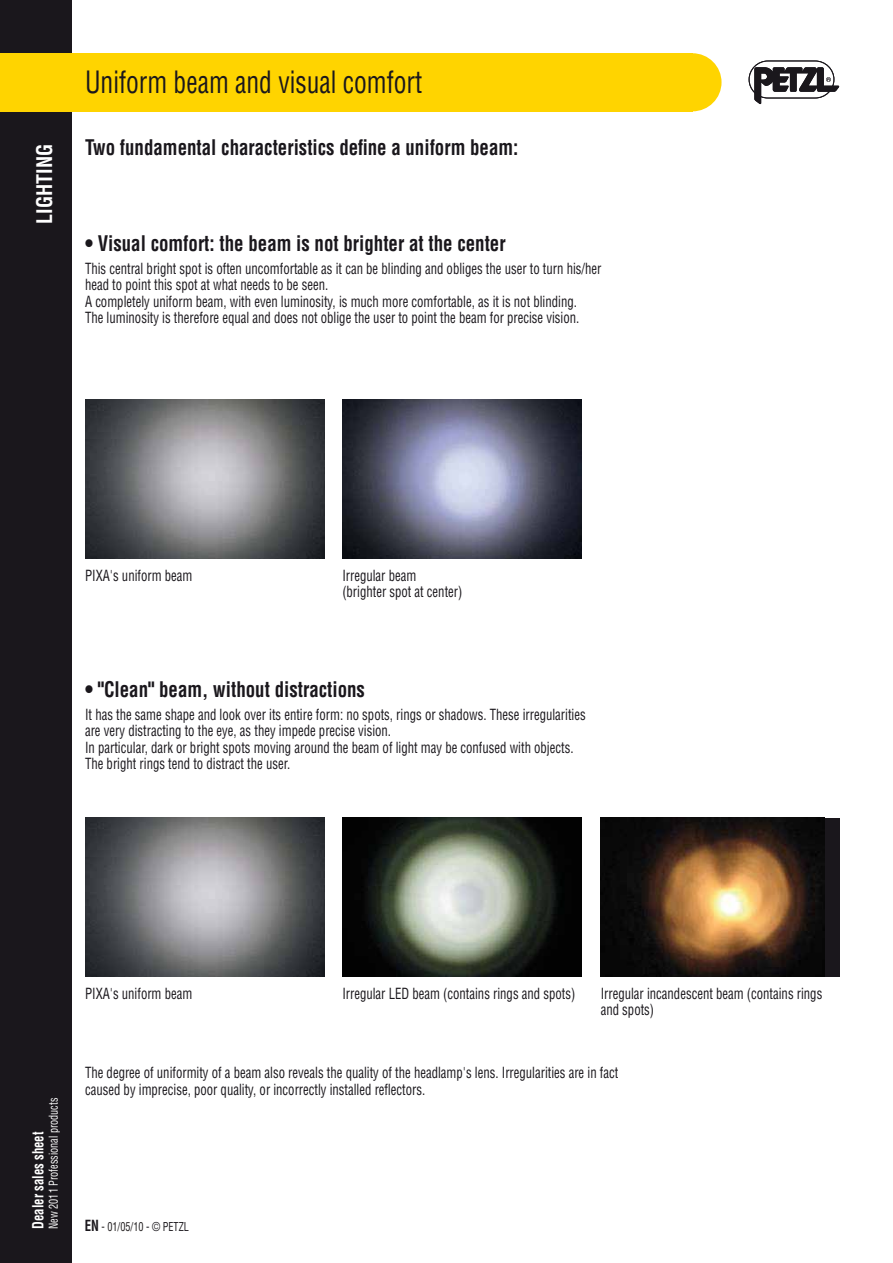
<style>
.page{position:relative;width:893px;height:1263px;background:#fff}
.page>*{position:absolute;margin:0;border:0;box-sizing:border-box;transform-origin:0 0}
.t1{font:condensed 30px "Helvetica LT Std";color:#1a171c;scale:.85 1}
.t2{font:700 condensed 21px "Helvetica LT Std";color:#1a171c;scale:.9 1}
.t3{font:700 condensed 21px "Helvetica LT Std";color:#fff;scale:.95 1}
.t4{font:condensed 15px/16.5px "Helvetica LT Std";color:#1a171c;scale:.85 1}
.t5{font:700 condensed 15px "Helvetica LT Std";color:#fff;scale:.85 1}
.t6{font:condensed 12px "Helvetica LT Std";color:#fff;scale:.85 1}
.t7{font:condensed 12px "Helvetica LT Std";color:#221f20;scale:.85 1}
.s1{font-weight:700;font-size:15px;color:#1a171c}
.s2{color:#1a171c}
</style>
<div class="page">
<img style="left:85px;top:400px;width:240px;height:158px">
<img style="left:85px;top:818px;width:240px;height:159px">
<img style="left:342px;top:400px;width:240px;height:158px">
<img style="left:342px;top:818px;width:240px;height:159px">
<div style="left:601px;top:818px;width:239px;height:159px;background:#1a171c"></div>
<img style="left:601px;top:818px;width:223px;height:159px">
<div style="left:0;top:0;width:71px;height:1263px;background:#1a171c"></div>
<svg style="left:754px;top:67px;width:85px;height:37px"></svg>
<div style="left:749px;top:61px;width:85px;height:37px;border:1px solid #1a171c;border-radius:19px"></div>
<div style="left:0;top:53px;width:692px;height:58px;background:#ffd400"></div>
<div style="left:663px;top:53px;width:58px;height:58px;background:#ffd400;border-radius:50%"></div>
<h2 class="t3" style="left:31px;top:224px;width:86px;rotate:-90deg">LIGHTING</h2>
<h1 class="t1" style="left:85px;top:63px;width:398px">Uniform beam and visual comfort</h1>
<h2 class="t2" style="left:85px;top:135px;width:483px">Two fundamental characteristics define a uniform beam:</h2>
<h2 class="t2" style="left:85px;top:230px;width:469px">• Visual comfort: the beam is not brighter at the center</h2>
<p class="t4" style="left:85px;top:260px;width:609px">This central bright spot is often uncomfortable as it can be blinding and obliges the user to turn his/her head to point this spot at what needs to be seen.<br>A completely uniform beam, with even luminosity, is much more comfortable, as it is not blinding.<br>The luminosity is therefore equal and does not oblige the user to point the beam for precise vision.</p>
<p class="t4" style="left:85px;top:567px;width:128px">PIXA's uniform beam</p>
<p class="t4" style="left:342px;top:567px;width:143px">Irregular beam (brighter spot at center)</p>
<h2 class="t2" style="left:85px;top:676px;width:312px">• "Clean" beam, without distractions</h2>
<p class="t4" style="left:85px;top:706px;width:590px">It has the same shape and look over its entire form: no spots, rings or shadows. These irregularities are very distracting to the eye, as they impede precise vision.<br>In particular, dark or bright spots moving around the beam of light may be confused with objects.<br>The bright rings tend to distract the user.</p>
<p class="t6" style="left:46px;top:1229px;width:156px;rotate:-90deg">New 2011 Professional products</p>
<p class="t5" style="left:28px;top:1229px;width:116px;rotate:-90deg">Dealer sales sheet</p>
<p class="t4" style="left:85px;top:985px;width:128px">PIXA's uniform beam</p>
<p class="t4" style="left:342px;top:985px;width:276px">Irregular LED beam (contains rings and spots)</p>
<p class="t4" style="left:601px;top:985px;width:262px">Irregular incandescent beam (contains rings and spots)</p>
<p class="t4" style="left:85px;top:1064px;width:629px">The degree of uniformity of a beam also reveals the quality of the headlamp's lens. Irregularities are in fact caused by imprecise, poor quality, or incorrectly installed reflectors.</p>
<p class="t7" style="left:85px;top:1219px;width:124px"><span class="s1">EN</span> - 01/05/10 <span class="s2">- © PETZL</span></p>
</div>
